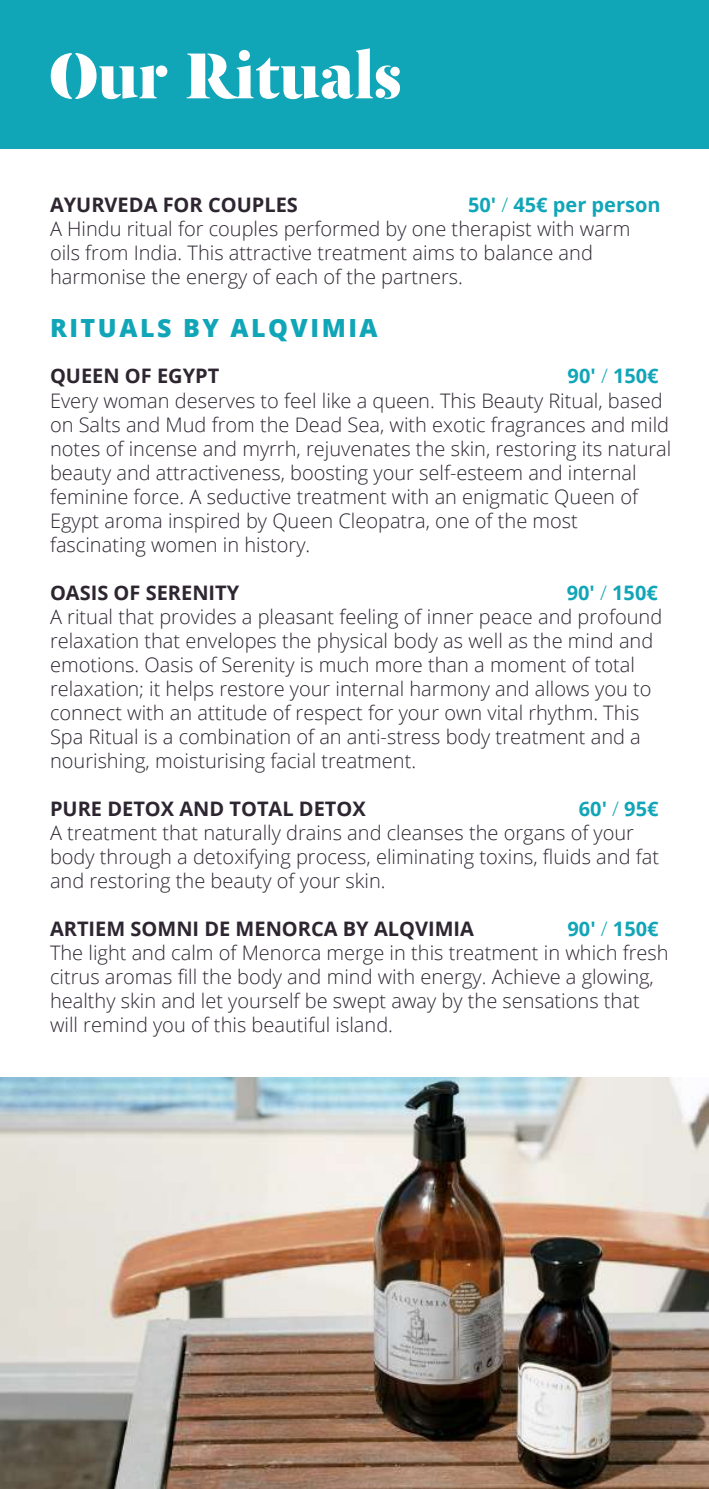
<style>
.page{position:relative;width:709px;height:1489px;background:#fff}
.page>*{position:absolute;margin:0;border:0;box-sizing:border-box;transform-origin:0 0}
.t1{font:71px "Artiem";color:#fff}
.t2{font:800 25px "Open Sans";letter-spacing:.1em;color:#11a5b8}
.t3{font:300 20px/24px "Open Sans";color:#2d2631}
.t4{font:700 20px "Open Sans";color:#2d2631}
.s1{font-weight:700;color:#11a5b8}
.s2{color:#11a5b8}
</style>
<div class="page">
<div style="left:0;top:0;width:709px;height:148px;background:#11a5b8"></div>
<img style="left:0;top:1077px;width:709px;height:411px">
<h1 class="t1" style="left:49px;top:39px;width:354px">Our Rituals</h1>
<p class="t3" style="left:50px;top:192px;width:612px;text-indent:418px"><span class="s1">50'</span> <span class="s2">/</span> <span class="s1">45€ per person </span>A Hindu ritual for couples performed by one therapist with warm oils from India. This attractive treatment aims to balance and harmonise the energy of each of the partners.</p>
<p class="t2" style="left:50px;top:309px;width:329px">RITUALS BY ALQVIMIA</p>
<p class="t4" style="left:50px;top:362px;width:171px">QUEEN OF EGYPT</p>
<p class="t4" style="left:50px;top:191px;width:249px">AYURVEDA FOR COUPLES</p>
<p class="t3" style="left:50px;top:363px;width:623px;text-indent:517px"><span class="s1">90'</span> <span class="s2">/</span> <span class="s1">150€ </span>Every woman deserves to feel like a queen. This Beauty Ritual, based on Salts and Mud from the Dead Sea, with exotic fragrances and mild notes of incense and myrrh, rejuvenates the skin, restoring its natural beauty and attractiveness, boosting your self-esteem and internal feminine force. A seductive treatment with an enigmatic Queen of Egypt aroma inspired by Queen Cleopatra, one of the most fascinating women in history.</p>
<p class="t4" style="left:50px;top:578px;width:191px">OASIS OF SERENITY</p>
<p class="t3" style="left:50px;top:579px;width:613px;text-indent:517px"><span class="s1">90'</span> <span class="s2">/</span> <span class="s1">150€ </span>A ritual that provides a pleasant feeling of inner peace and profound relaxation that envelopes the physical body as well as the mind and emotions. Oasis of Serenity is much more than a moment of total relaxation; it helps restore your internal harmony and allows you to connect with an attitude of respect for your own vital rhythm. This Spa Ritual is a combination of an anti-stress body treatment and a nourishing, moisturising facial treatment.</p>
<p class="t4" style="left:50px;top:794px;width:317px">PURE DETOX AND TOTAL DETOX</p>
<p class="t3" style="left:50px;top:795px;width:610px;text-indent:529px"><span class="s1">60'</span> <span class="s2">/</span> <span class="s1">95€ </span>A treatment that naturally drains and cleanses the organs of your body through a detoxifying process, eliminating toxins, fluids and fat and restoring the beauty of your skin.</p>
<p class="t4" style="left:50px;top:914px;width:425px">ARTIEM SOMNI DE MENORCA BY ALQVIMIA</p>
<p class="t3" style="left:50px;top:915px;width:620px;text-indent:517px"><span class="s1">90'</span> <span class="s2">/</span> <span class="s1">150€ </span>The light and calm of Menorca merge in this treatment in which fresh citrus aromas fill the body and mind with energy. Achieve a glowing, healthy skin and let yourself be swept away by the sensations that will remind you of this beautiful island.</p>
</div>
